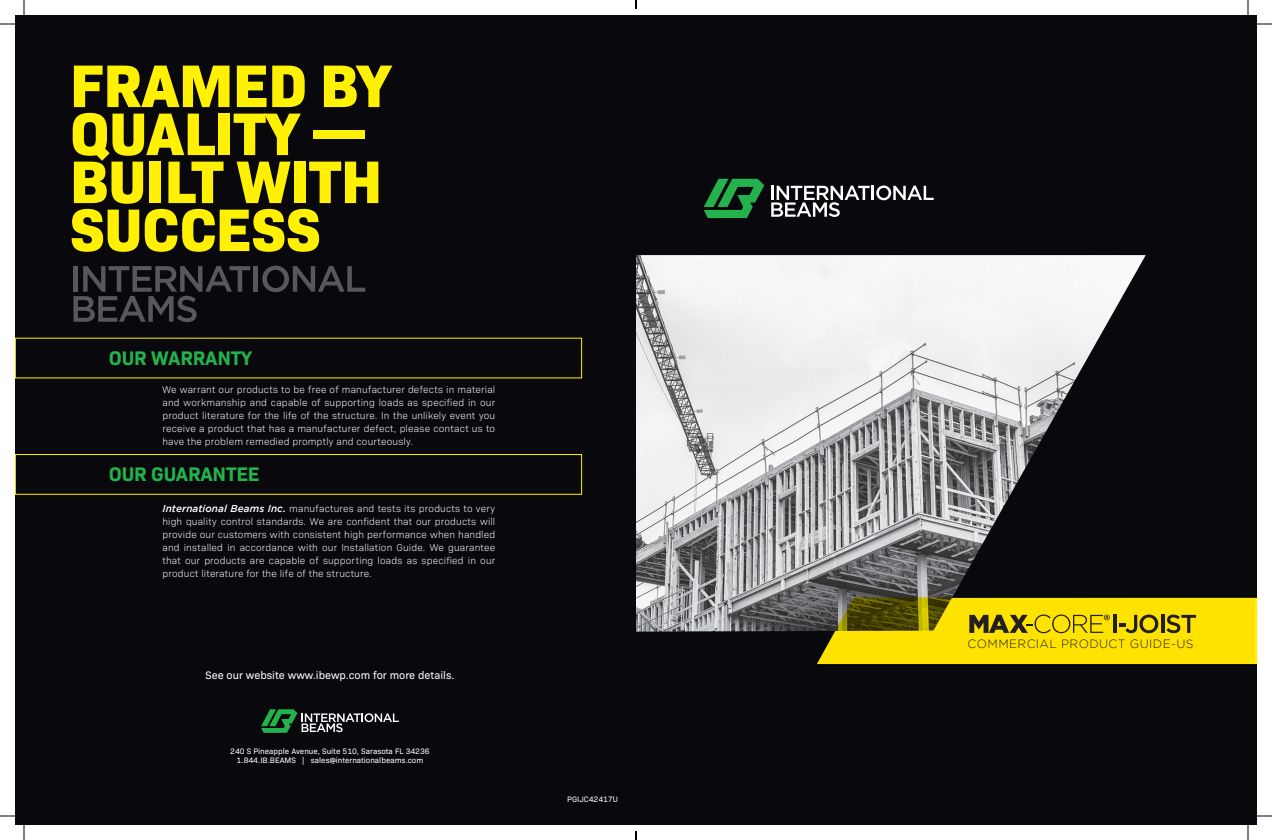
<style>
.page{position:relative;width:1272px;height:840px;background:#fff}
.page>*{position:absolute;margin:0;border:0;box-sizing:border-box;transform-origin:0 0}
.t1{font:800 61px/48px "Bio Sans";letter-spacing:-.01em;color:#fff101}
.t2{font:700 20px "Bio Sans";letter-spacing:-.01em;color:#23b24b}
.t3{font:300 12px "Gotham";letter-spacing:.035em;color:#231f20}
.t4{font:11px "Bio Sans";color:#fff}
.t5{font:300 10px/13px "Bio Sans";letter-spacing:.02em;color:#fff;text-align:justify}
.t6{font:8px/9.6px "Bio Sans";color:#fff;text-align:center}
.s1{font-family:"Gotham";font-weight:500;font-style:italic}
</style>
<div class="page">
<div style="left:636px;top:15px;width:621px;height:810px;background:#08080d"></div>
<svg style="left:704px;top:179px;width:60px;height:39px"></svg>
<svg style="left:771px;top:186px;width:163px;height:31px"></svg>
<img style="left:636px;top:255px;width:510px;height:377px">
<div style="left:15px;top:15px;width:621px;height:810px;background:#08080d"></div>
<svg style="left:261px;top:709px;width:138px;height:24px"></svg>
<hr style="left:254px;top:266px;width:4px;height:26px;background:#57585a">
<svg style="left:262px;top:266px;width:103px;height:26px"></svg>
<svg style="left:74px;top:266px;width:176px;height:56px"></svg>
<div style="left:15px;top:454px;width:567px;height:41px;border:1px solid #fff101"></div>
<svg style="left:817px;top:597px;width:440px;height:67px;background:#d6c004"></svg>
<svg style="left:0;top:23px;width:15px;height:2px"></svg>
<svg style="left:1257px;top:23px;width:15px;height:2px"></svg>
<svg style="left:0;top:815px;width:15px;height:2px"></svg>
<svg style="left:1257px;top:815px;width:15px;height:2px"></svg>
<svg style="left:23px;top:0;width:2px;height:15px"></svg>
<svg style="left:23px;top:825px;width:2px;height:15px"></svg>
<svg style="left:1247px;top:0;width:2px;height:15px"></svg>
<svg style="left:1247px;top:825px;width:2px;height:15px"></svg>
<svg style="left:635px;top:0;width:2px;height:9px"></svg>
<svg style="left:635px;top:831px;width:2px;height:9px"></svg>
<h1 class="t1" style="left:70px;top:57px;width:322px">FRAMED BY<br>QUALITY —<br>BUILT WITH<br>SUCCESS</h1>
<h2 class="t2" style="left:109px;top:342px;width:145px">OUR WARRANTY</h2>
<p class="t5" style="left:162px;top:382px;width:334px">We warrant our products to be free of manufacturer defects in material and workmanship and capable of supporting loads as specified in our product literature for the life of the structure. In the unlikely event you receive a product that has a manufacturer defect, please contact us to have the problem remedied promptly and courteously.</p>
<h2 class="t2" style="left:109px;top:459px;width:152px">OUR GUARANTEE</h2>
<p class="t5" style="left:162px;top:501px;width:334px"><span class="s1">International Beams Inc.</span> manufactures and tests its products to very high quality control standards. We are confident that our products will provide our customers with consistent high performance when handled and installed in accordance with our Installation Guide. We guarantee that our products are capable of supporting loads as specified in our product literature for the life of the structure.</p>
<p class="t4" style="left:205px;top:667px;width:251px">See our website www.ibewp.com for more details.</p>
<p class="t6" style="left:230px;top:746px;width:201px">240 S Pineapple Avenue, Suite 510, Sarasota FL 34236<br>1.844.IB.BEAMS | sales@internationalbeams.com</p>
<p class="t6" style="left:567px;top:794px;width:52px">PGIJC42417U</p>
<p class="t3" style="left:968px;top:637px;width:227px">COMMERCIAL PRODUCT GUIDE-US</p>
</div>
